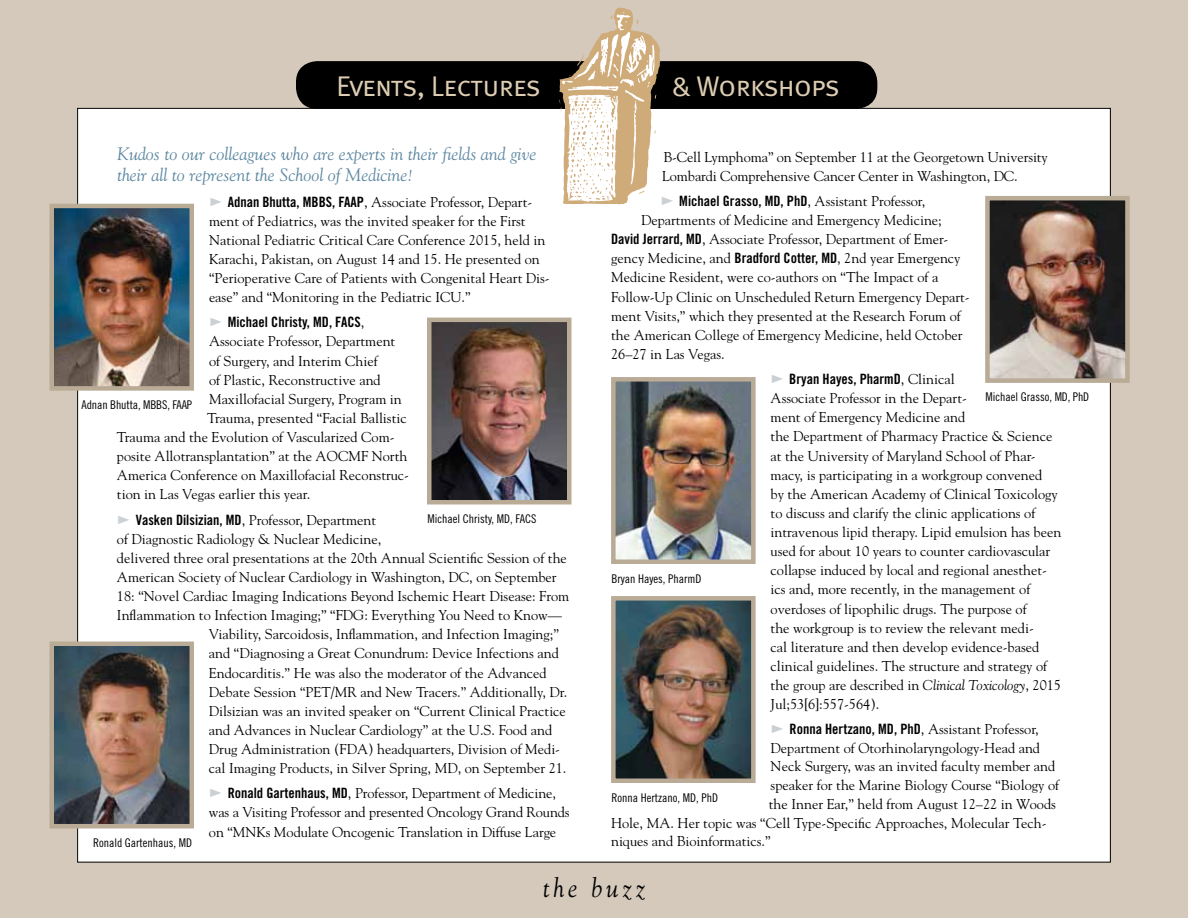
<style>
.page{position:relative;width:1188px;height:918px;background:#d4c9ba}
.page>*{position:absolute;margin:0;border:0;box-sizing:border-box;transform-origin:0 0}
.t1{font:28.5px "Meta Normal Caps";letter-spacing:-.025em;color:#ddcdb2}
.t2{font:italic 27px "Goudy";letter-spacing:.16em;color:#000;scale:.9 1}
.t3{font:italic 18px/21.6px "Goudy";color:#5d87a1}
.t4{font:14.25px/19px "Goudy";color:#000}
.t5{font:14.25px "Trade Gothic Bold Cond Twenty";color:#000}
.t6{font:12px "Trade Gothic Cond Eighteen";color:#000}
.s1{font-family:"Trade Gothic Bold Cond Twenty"}
.s2{font-family:"Goudy"}
.s3{font-style:italic}
</style>
<div class="page">
<div style="left:78px;top:108px;width:1032px;height:754px;background:#fff"></div>
<img style="left:55px;top:209px;width:134px;height:177px">
<div style="left:50px;top:204px;width:144px;height:187px;border:4px solid #b9ab96"></div>
<div style="left:296px;top:61px;width:581px;height:48px;background:#000;border-radius:21px"></div>
<img style="left:990px;top:201px;width:135px;height:177px">
<div style="left:985px;top:196px;width:145px;height:187px;border:4px solid #b9ab96"></div>
<img style="left:432px;top:323px;width:135px;height:177px">
<div style="left:427px;top:318px;width:145px;height:187px;border:4px solid #b9ab96"></div>
<img style="left:55px;top:647px;width:134px;height:176px">
<div style="left:50px;top:642px;width:144px;height:186px;border:4px solid #b9ab96"></div>
<img style="left:616px;top:382px;width:135px;height:177px">
<div style="left:611px;top:377px;width:145px;height:187px;border:4px solid #b9ab96"></div>
<img style="left:616px;top:601px;width:135px;height:177px">
<div style="left:611px;top:596px;width:145px;height:187px;border:4px solid #b9ab96"></div>
<svg style="left:559px;top:8px;width:114px;height:197px"></svg>
<h1 class="t1" style="left:336px;top:70px;width:207px">Events, Lectures</h1>
<h1 class="t1" style="left:672px;top:70px;width:169px">&amp; Workshops</h1>
<p class="t3" style="left:117px;top:142px;width:421px">Kudos to our colleagues who are experts in their fields and give their all to represent the School of Medicine!</p>
<p class="t4" style="left:209px;top:192px;width:342px;text-indent:19px"><span class="s1">Adnan Bhutta, MBBS, FAAP</span>, Associate Professor, Depart&shy;ment of Pediatrics, was the invited speaker for the First National Pediatric Critical Care Conference 2015, held in Karachi, Pakistan, on August 14 and 15. He presented on “Perioperative Care of Patients with Congenital Heart Dis&shy;ease” and “Monitoring in the Pediatric ICU.”</p>
<p class="t5" style="left:228px;top:314px;width:138px">Michael Christy, MD, FACS<span class="s2">,</span></p>
<p class="t4" style="left:209px;top:332px;width:188px">Associate Professor, Department</p>
<p class="t4" style="left:209px;top:351px;width:170px">of Surgery, and Interim Chief</p>
<p class="t4" style="left:209px;top:370px;width:173px">of Plastic, Reconstructive and</p>
<p class="t4" style="left:209px;top:389px;width:194px">Maxillofacial Surgery, Program in</p>
<p class="t4" style="left:207px;top:408px;width:201px">Trauma, presented “Facial Ballistic</p>
<p class="t4" style="left:117px;top:427px;width:279px">Trauma and the Evolution of Vascularized Com-</p>
<p class="t4" style="left:117px;top:446px;width:292px">posite Allotransplantation” at the AOCMF North</p>
<p class="t4" style="left:117px;top:465px;width:294px">America Conference on Maxillofacial Reconstruc-</p>
<p class="t4" style="left:117px;top:485px;width:195px">tion in Las Vegas earlier this year.</p>
<p class="t4" style="left:136px;top:510px;width:242px"><span class="s1">Vasken Dilsizian, MD</span>, Professor, Department</p>
<p class="t4" style="left:117px;top:529px;width:266px">of Diagnostic Radiology &amp; Nuclear Medicine,</p>
<p class="t4" style="left:117px;top:548px;width:451px">delivered three oral presentations at the 20th Annual Scientific Session of the</p>
<p class="t4" style="left:117px;top:567px;width:441px">American Society of Nuclear Cardiology in Washington, DC, on September</p>
<p class="t4" style="left:117px;top:586px;width:454px">18: “Novel Cardiac Imaging Indications Beyond Ischemic Heart Disease: From</p>
<p class="t4" style="left:117px;top:605px;width:447px">Inflammation to Infection Imaging;” “FDG: Everything You Need to Know—</p>
<p class="t4" style="left:209px;top:624px;width:352px">Viability, Sarcoidosis, Inflammation, and Infection Imaging;”</p>
<p class="t4" style="left:209px;top:644px;width:351px">and “Diagnosing a Great Conundrum: Device Infections and</p>
<p class="t4" style="left:209px;top:663px;width:339px">Endocarditis.” He was also the moderator of the Advanced</p>
<p class="t4" style="left:209px;top:682px;width:360px">Debate Session “PET/MR and New Tracers.” Additionally, Dr.</p>
<p class="t4" style="left:209px;top:701px;width:358px">Dilsizian was an invited speaker on “Current Clinical Practice</p>
<p class="t4" style="left:209px;top:720px;width:345px">and Advances in Nuclear Cardiology” at the U.S. Food and</p>
<p class="t4" style="left:209px;top:739px;width:353px">Drug Administration (FDA) headquarters, Division of Medi-</p>
<p class="t4" style="left:209px;top:758px;width:359px">cal Imaging Products, in Silver Spring, MD, on September 21.</p>
<p class="t4" style="left:209px;top:783px;width:362px;text-indent:19px"><span class="s1">Ronald Gartenhaus, MD</span>, Professor, Department of Medicine, was a Visiting Professor and presented Oncology Grand Rounds on “MNKs Modulate Oncogenic Translation in Diffuse Large</p>
<p class="t6" style="left:82px;top:397px;width:112px">Adnan Bhutta, MBBS, FAAP</p>
<p class="t6" style="left:427px;top:512px;width:111px">Michael Christy, MD, FACS</p>
<p class="t6" style="left:93px;top:835px;width:101px">Ronald Gartenhaus, MD</p>
<p class="t4" style="left:662px;top:147px;width:387px">B-Cell Lymphoma” on September 11 at the Georgetown University<br>Lombardi Comprehensive Cancer Center in Washington, DC.</p>
<p class="t5" style="left:679px;top:192px;width:248px">Michael Grasso, MD, PhD<span class="s2">, Assistant Professor,</span></p>
<p class="t4" style="left:611px;top:210px;width:360px;text-indent:30px">Departments of Medicine and Emergency Medicine; <span class="s1">David Jerrard, MD</span>, Associate Professor, Department of Emer&shy;gency Medicine, and <span class="s1">Bradford Cotter, MD</span>, 2nd year Emergency Medicine Resident, were co-authors on “The Impact of a Follow-Up Clinic on Unscheduled Return Emergency Depart&shy;ment Visits,” which they presented at the Research Forum of the American College of Emergency Medicine, held October 26–27 in Las Vegas.</p>
<p class="t5" style="left:789px;top:370px;width:167px">Bryan Hayes, PharmD<span class="s2">, Clinical</span></p>
<p class="t4" style="left:771px;top:388px;width:292px">Associate Professor in the Depart-<br>ment of Emergency Medicine and<br>the Department of Pharmacy Practice &amp; Science at the University of Maryland School of Phar&shy;macy, is participating in a workgroup convened<br>by the American Academy of Clinical Toxicology to discuss and clarify the clinic applications of intravenous lipid therapy. Lipid emulsion has been used for about 10 years to counter cardiovascular collapse induced by local and regional anesthet&shy;ics and, more recently, in the management of overdoses of lipophilic drugs. The purpose of<br>the workgroup is to review the relevant medi-<br>cal literature and then develop evidence-based clinical guidelines. The structure and strategy of the group are described in <span class="s3">Clinical Toxicology</span>, 2015<br>Jul;53[6]:557-564).</p>
<p class="t5" style="left:790px;top:720px;width:251px">Ronna Hertzano, MD, PhD<span class="s2">, Assistant Professor,</span></p>
<p class="t4" style="left:771px;top:738px;width:271px">Department of Otorhinolaryngology-Head and</p>
<p class="t4" style="left:771px;top:757px;width:286px">Neck Surgery, was an invited faculty member and</p>
<p class="t4" style="left:771px;top:775px;width:290px">speaker for the Marine Biology Course “Biology of</p>
<p class="t4" style="left:769px;top:794px;width:289px">the Inner Ear,” held from August 12–22 in Woods</p>
<p class="t4" style="left:611px;top:813px;width:437px">Hole, MA. Her topic was “Cell Type-Specific Approaches, Molecular Tech-</p>
<p class="t4" style="left:611px;top:832px;width:161px">niques and Bioinformatics.”</p>
<p class="t6" style="left:986px;top:390px;width:105px">Michael Grasso, MD, PhD</p>
<p class="t6" style="left:612px;top:571px;width:91px">Bryan Hayes, PharmD</p>
<p class="t6" style="left:612px;top:790px;width:108px">Ronna Hertzano, MD, PhD</p>
<h2 class="t2" style="left:543px;top:872px;width:115px">the buzz</h2>
<h2 class="t2" style="left:543px;top:875px;width:115px">the buzz</h2>
</div>
